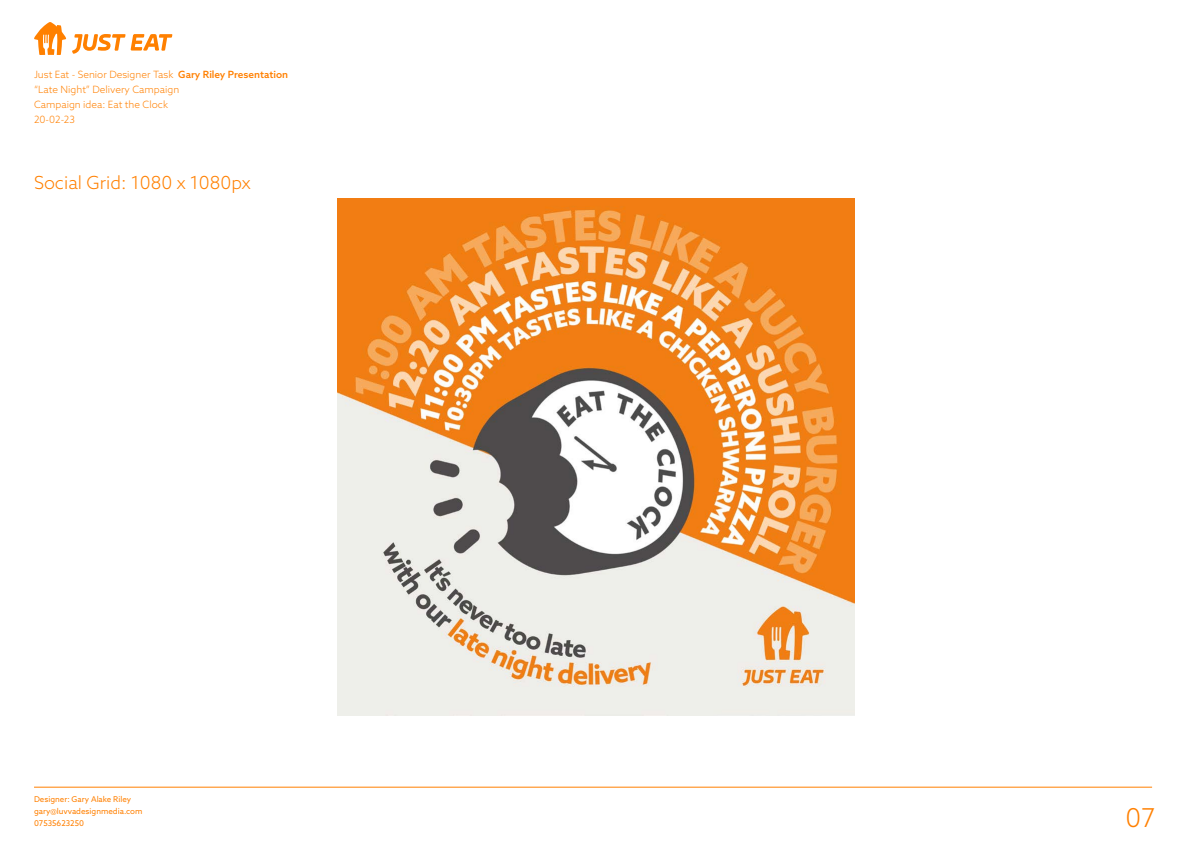
<style>
.page{position:relative;width:1191px;height:842px;background:#fff}
.page>*{position:absolute;margin:0;border:0;box-sizing:border-box;transform-origin:0 0}
.t1{font:300 26px "Azo Sans";color:#ff8000}
.t2{font:300 18px "Azo Sans";color:#ff8000}
.t3{font:300 10px/15px "Azo Sans";color:#ff8000}
.t4{font:8px/12px "Azo Sans";color:#ff8000}
.s1{font-weight:500}
</style>
<div class="page">
<hr style="left:34px;top:787px;width:1118px;height:1px;background:#ff8000">
<svg style="left:72px;top:34px;width:100px;height:20px"></svg>
<svg style="left:34px;top:22px;width:32px;height:33px"></svg>
<img style="left:337px;top:198px;width:517px;height:518px">
<p class="t3" style="left:34px;top:67px;width:256px">Just Eat - Senior Designer Task <span class="s1">Gary Riley Presentation </span>“Late Night” Delivery Campaign<br>Campaign idea: Eat the Clock<br>20-02-23</p>
<h2 class="t2" style="left:34px;top:171px;width:218px">Social Grid: 1080 x 1080px</h2>
<p class="t4" style="left:34px;top:793px;width:110px">Designer: Gary Alake Riley gary@luvvadesignmedia.com<br>07535623250</p>
<h1 class="t1" style="left:1125px;top:801px;width:32px">07</h1>
</div>
